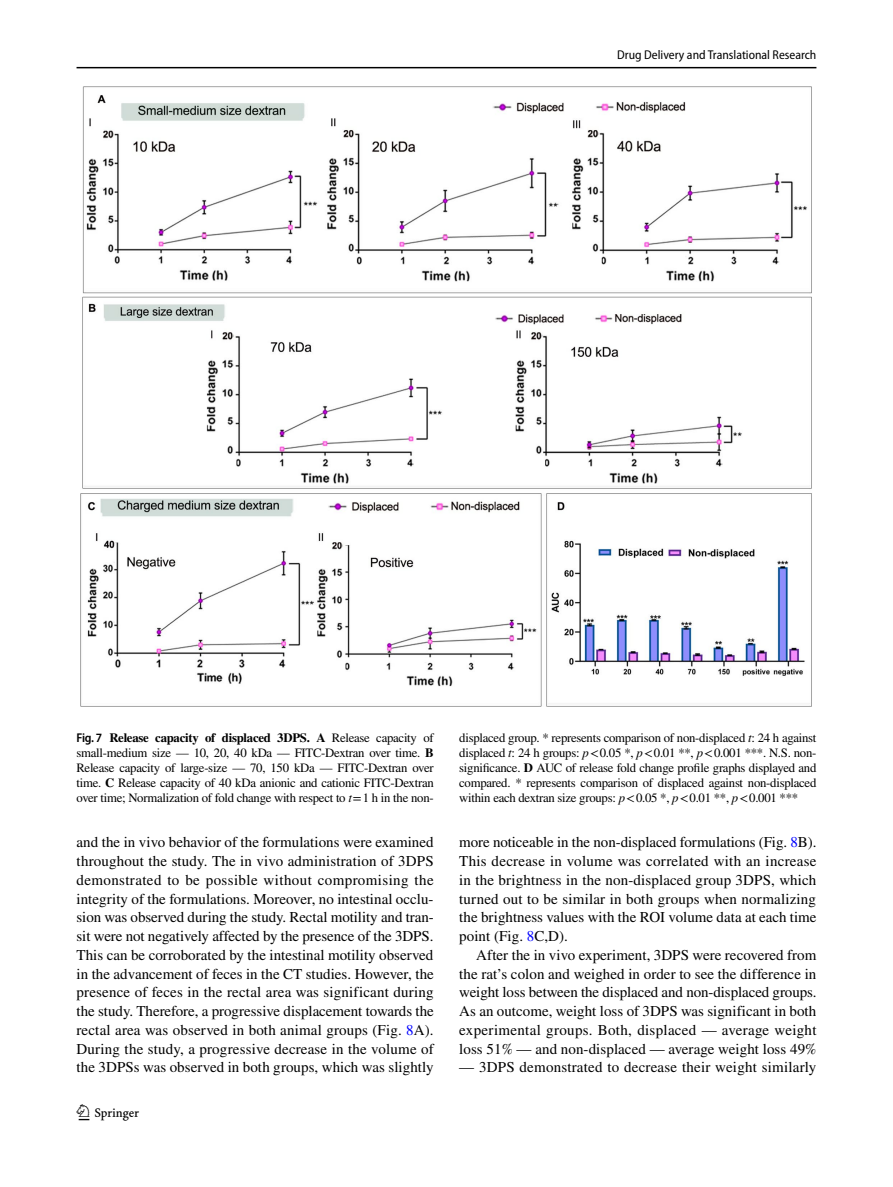
<style>
.page{position:relative;width:893px;height:1187px;background:#fff}
.page>*{position:absolute;margin:0;border:0;box-sizing:border-box;transform-origin:0 0}
.t1{font:22.5px "Springnew Regular 2";color:#000}
.t2{font:15px/18.8px "STIX";letter-spacing:.005em;color:#000;text-align:justify}
.t3{font:12.75px/15px "STIX";letter-spacing:-.02em;color:#000;text-align:justify}
.t4{font:semi-condensed 12.75px "Myriad Pro";color:#000}
.s1{font-family:"Myriad Pro";font-weight:600;font-stretch:semi-condensed}
.s2{font-weight:700}
.s3{font-style:italic}
.s4{color:#00f}
</style>
<div class="page">
<hr style="left:77px;top:67px;width:739px;height:1px;background:#000">
<img style="left:80px;top:87px;width:732px;height:619px">
<p class="t4" style="left:617px;top:48px;width:201px">Drug Delivery and Translational Research</p>
<p class="t3" style="left:77px;top:730px;width:359px"><span class="s1">Fig. 7</span> <span class="s2">Release capacity of displaced 3DPS. A</span> Release capacity of small-medium size — 10, 20, 40 kDa — FITC-Dextran over time. <span class="s2">B </span>Release capacity of large-size — 70, 150 kDa — FITC-Dextran over time. <span class="s2">C</span> Release capacity of 40 kDa anionic and cationic FITC-Dextran over time; Normalization of fold change with respect to <span class="s3">t</span>=1 h in the non-</p>
<p class="t3" style="left:459px;top:730px;width:359px">displaced group. * represents comparison of non-displaced <span class="s3">t</span>: 24 h against displaced <span class="s3">t</span>: 24 h groups: <span class="s3">p</span>&lt;0.05 *, <span class="s3">p</span>&lt;0.01 **, <span class="s3">p</span>&lt;0.001 ***. N.S. non&shy;significance. <span class="s2">D</span> AUC of release fold change profile graphs displayed and compared. * represents comparison of displaced against non-displaced within each dextran size groups: <span class="s3">p</span>&lt;0.05 *, <span class="s3">p</span>&lt;0.01 **, <span class="s3">p</span>&lt;0.001 ***</p>
<p class="t2" style="left:77px;top:833px;width:359px">and the in vivo behavior of the formulations were examined throughout the study. The in vivo administration of 3DPS demonstrated to be possible without compromising the integrity of the formulations. Moreover, no intestinal occlu&shy;sion was observed during the study. Rectal motility and tran&shy;sit were not negatively affected by the presence of the 3DPS.<br>This can be corroborated by the intestinal motility observed in the advancement of feces in the CT studies. However, the presence of feces in the rectal area was significant during the study. Therefore, a progressive displacement towards the rectal area was observed in both animal groups (Fig. <span class="s4">8</span>A).<br>During the study, a progressive decrease in the volume of the 3DPSs was observed in both groups, which was slightly</p>
<p class="t2" style="left:459px;top:833px;width:359px">more noticeable in the non-displaced formulations (Fig. <span class="s4">8</span>B).<br>This decrease in volume was correlated with an increase in the brightness in the non-displaced group 3DPS, which turned out to be similar in both groups when normalizing the brightness values with the ROI volume data at each time point (Fig. <span class="s4">8</span>C,D).</p>
<p class="t2" style="left:459px;top:946px;width:359px;text-indent:17px">After the in vivo experiment, 3DPS were recovered from the rat’s colon and weighed in order to see the difference in weight loss between the displaced and non-displaced groups.<br>As an outcome, weight loss of 3DPS was significant in both experimental groups. Both, displaced — average weight loss 51% — and non-displaced — average weight loss 49%</p>
<p class="t2" style="left:459px;top:1058px;width:359px">— 3DPS demonstrated to decrease their weight similarly</p>
<h1 class="t1" style="left:79px;top:1104px;width:62px">1 3</h1>
</div>
